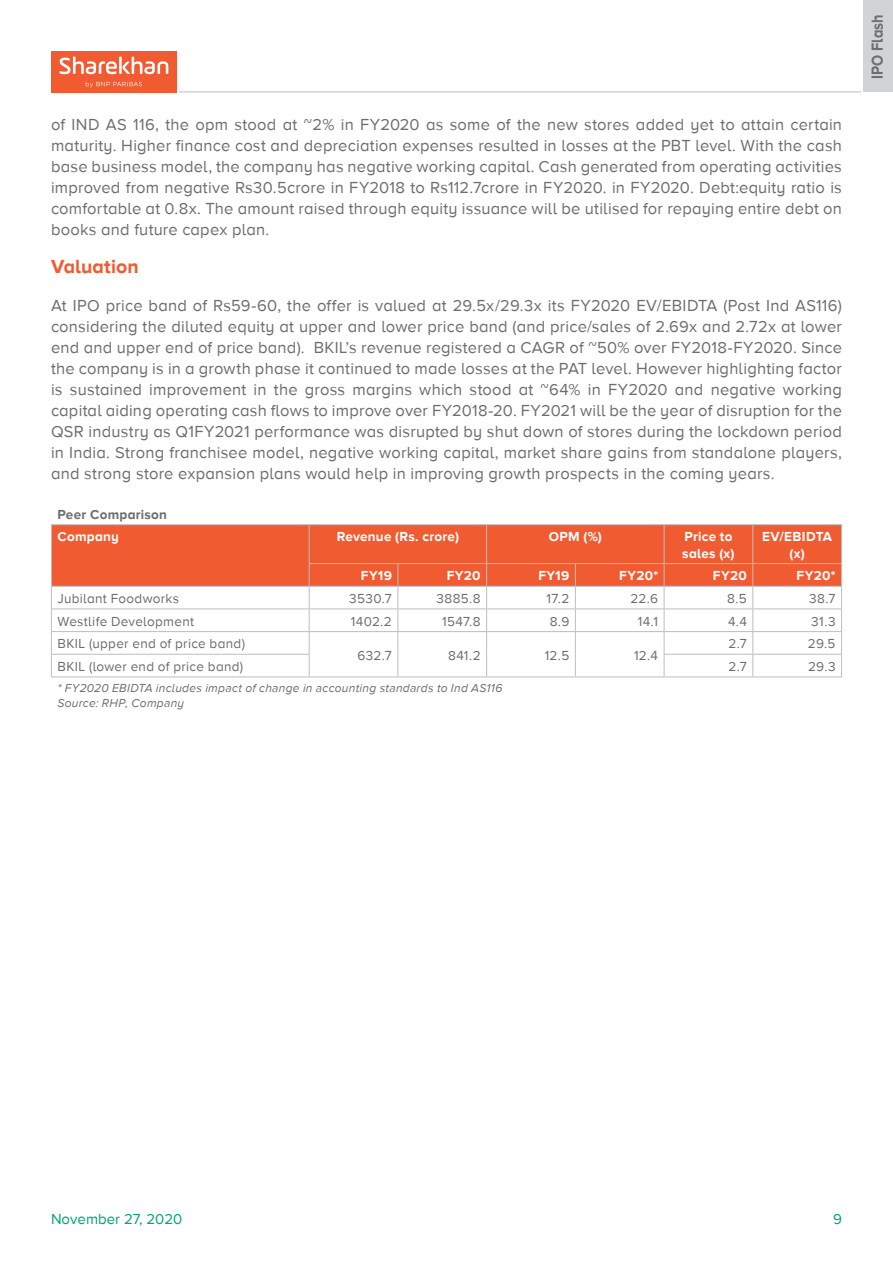
<style>
.page{position:relative;width:893px;height:1263px;background:#fff}
.page>*{position:absolute;margin:0;border:0;box-sizing:border-box;transform-origin:0 0}
.t1{font:700 19.5px "Proxima Nova A";letter-spacing:.005em;color:#f15b31}
.t2{font:16.5px/21px "Proxima Nova A";letter-spacing:.015em;color:#6d6e71;text-align:justify}
.t3{font:700 16.5px "Proxima Nova A";color:#6d6e71;scale:.88 1}
.t4{font:15px "Proxima Nova A";color:#00a76d}
.t5{font:13.5px "Proxima Nova A";letter-spacing:.025em;color:#6d6e71}
.t6{font:700 13.5px/16.2px "Proxima Nova A";letter-spacing:.02em;color:#fff}
.t7{font:700 13.5px "Proxima Nova A";letter-spacing:.02em;color:#6d6e71}
.t8{font:italic 12px/14.4px "Proxima Nova A";letter-spacing:.02em;color:#6d6e71}
</style>
<div class="page">
<hr style="left:179px;top:92px;width:682px;height:1px;background:#bcbec0">
<div style="left:51px;top:51px;width:125px;height:41px;background:#f15b31"></div>
<svg style="left:60px;top:57px;width:108px;height:17px"></svg>
<svg style="left:86px;top:82px;width:56px;height:5px"></svg>
<div style="left:864px;top:0;width:29px;height:92px;background:#d1d3d4"></div>
<div style="left:52px;top:525px;width:789px;height:61px;background:#f15b31"></div>
<hr style="left:51px;top:524px;width:258px;height:1px;background:#bcbec0">
<hr style="left:51px;top:525px;width:1px;height:39px;background:#bcbec0">
<hr style="left:309px;top:524px;width:89px;height:1px;background:#bcbec0">
<hr style="left:309px;top:525px;width:1px;height:38px;background:#bcbec0">
<hr style="left:398px;top:524px;width:89px;height:1px;background:#bcbec0">
<hr style="left:487px;top:524px;width:88px;height:1px;background:#bcbec0">
<hr style="left:486px;top:525px;width:1px;height:38px;background:#bcbec0">
<hr style="left:575px;top:524px;width:89px;height:1px;background:#bcbec0">
<hr style="left:664px;top:524px;width:89px;height:1px;background:#bcbec0">
<hr style="left:664px;top:525px;width:1px;height:38px;background:#bcbec0">
<hr style="left:753px;top:524px;width:89px;height:1px;background:#bcbec0">
<hr style="left:752px;top:525px;width:1px;height:38px;background:#bcbec0">
<hr style="left:841px;top:525px;width:1px;height:38px;background:#bcbec0">
<hr style="left:309px;top:563px;width:89px;height:1px;background:#bcbec0">
<hr style="left:398px;top:563px;width:89px;height:1px;background:#bcbec0">
<hr style="left:487px;top:563px;width:88px;height:1px;background:#bcbec0">
<hr style="left:575px;top:563px;width:89px;height:1px;background:#bcbec0">
<hr style="left:664px;top:563px;width:89px;height:1px;background:#bcbec0">
<hr style="left:753px;top:563px;width:89px;height:1px;background:#bcbec0">
<hr style="left:51px;top:586px;width:258px;height:1px;background:#bcbec0">
<hr style="left:309px;top:586px;width:89px;height:1px;background:#bcbec0">
<hr style="left:398px;top:586px;width:89px;height:1px;background:#bcbec0">
<hr style="left:487px;top:586px;width:88px;height:1px;background:#bcbec0">
<hr style="left:575px;top:586px;width:89px;height:1px;background:#bcbec0">
<hr style="left:664px;top:586px;width:89px;height:1px;background:#bcbec0">
<hr style="left:753px;top:586px;width:89px;height:1px;background:#bcbec0">
<hr style="left:51px;top:608px;width:258px;height:1px;background:#bcbec0">
<hr style="left:309px;top:608px;width:89px;height:1px;background:#bcbec0">
<hr style="left:398px;top:608px;width:89px;height:1px;background:#bcbec0">
<hr style="left:487px;top:608px;width:88px;height:1px;background:#bcbec0">
<hr style="left:575px;top:608px;width:89px;height:1px;background:#bcbec0">
<hr style="left:664px;top:608px;width:89px;height:1px;background:#bcbec0">
<hr style="left:753px;top:608px;width:89px;height:1px;background:#bcbec0">
<hr style="left:51px;top:631px;width:258px;height:1px;background:#bcbec0">
<hr style="left:309px;top:631px;width:89px;height:1px;background:#bcbec0">
<hr style="left:398px;top:631px;width:89px;height:1px;background:#bcbec0">
<hr style="left:487px;top:631px;width:88px;height:1px;background:#bcbec0">
<hr style="left:575px;top:631px;width:89px;height:1px;background:#bcbec0">
<hr style="left:664px;top:631px;width:89px;height:1px;background:#bcbec0">
<hr style="left:753px;top:631px;width:89px;height:1px;background:#bcbec0">
<hr style="left:51px;top:654px;width:259px;height:1px;background:#bcbec0">
<svg style="left:51px;top:564px;width:1px;height:112px"></svg>
<svg style="left:309px;top:564px;width:1px;height:112px"></svg>
<svg style="left:397px;top:564px;width:1px;height:112px"></svg>
<svg style="left:486px;top:564px;width:1px;height:112px"></svg>
<svg style="left:575px;top:564px;width:1px;height:112px"></svg>
<hr style="left:664px;top:654px;width:89px;height:1px;background:#bcbec0">
<svg style="left:664px;top:564px;width:1px;height:112px"></svg>
<hr style="left:753px;top:654px;width:89px;height:1px;background:#bcbec0">
<svg style="left:752px;top:564px;width:1px;height:112px"></svg>
<svg style="left:841px;top:564px;width:1px;height:112px"></svg>
<hr style="left:51px;top:676px;width:258px;height:1px;background:#bcbec0">
<hr style="left:309px;top:676px;width:89px;height:1px;background:#bcbec0">
<hr style="left:398px;top:676px;width:89px;height:1px;background:#bcbec0">
<hr style="left:487px;top:676px;width:88px;height:1px;background:#bcbec0">
<hr style="left:575px;top:676px;width:89px;height:1px;background:#bcbec0">
<hr style="left:664px;top:676px;width:89px;height:1px;background:#bcbec0">
<hr style="left:753px;top:676px;width:89px;height:1px;background:#bcbec0">
<p class="t2" style="left:51px;top:114px;width:792px">of IND AS 116, the opm stood at ~2% in FY2020 as some of the new stores added yet to attain certain maturity. Higher finance cost and depreciation expenses resulted in losses at the PBT level. With the cash base business model, the company has negative working capital. Cash generated from operating activities improved from negative Rs30.5crore in FY2018 to Rs112.7crore in FY2020. in FY2020. Debt:equity ratio is comfortable at 0.8x. The amount raised through equity issuance will be utilised for repaying entire debt on books and future capex plan.</p>
<p class="t1" style="left:51px;top:255px;width:89px">Valuation</p>
<p class="t2" style="left:51px;top:295px;width:792px">At IPO price band of Rs59-60, the offer is valued at 29.5x/29.3x its FY2020 EV/EBIDTA (Post Ind AS116) considering the diluted equity at upper and lower price band (and price/sales of 2.69x and 2.72x at lower end and upper end of price band). BKIL’s revenue registered a CAGR of ~50% over FY2018-FY2020. Since the company is in a growth phase it continued to made losses at the PAT level. However highlighting factor is sustained improvement in the gross margins which stood at ~64% in FY2020 and negative working capital aiding operating cash flows to improve over FY2018-20. FY2021 will be the year of disruption for the QSR industry as Q1FY2021 performance was disrupted by shut down of stores during the lockdown period in India. Strong franchisee model, negative working capital, market share gains from standalone players, and strong store expansion plans would help in improving growth prospects in the coming years.</p>
<p class="t7" style="left:57px;top:506px;width:111px">Peer Comparison</p>
<p class="t6" style="left:57px;top:528px;width:63px">Company</p>
<p class="t6" style="left:337px;top:528px;width:124px">Revenue (Rs. crore)</p>
<p class="t6" style="left:549px;top:528px;width:55px">OPM (%)</p>
<p class="t6" style="left:682px;top:528px;width:54px">Price to sales (x)</p>
<p class="t6" style="left:762px;top:528px;width:71px;text-align:center">EV/EBIDTA (x)</p>
<p class="t6" style="left:361px;top:567px;width:33px">FY19</p>
<p class="t6" style="left:447px;top:567px;width:35px">FY20</p>
<p class="t6" style="left:538px;top:567px;width:33px">FY19</p>
<p class="t6" style="left:619px;top:567px;width:40px">FY20*</p>
<p class="t6" style="left:713px;top:567px;width:35px">FY20</p>
<p class="t6" style="left:797px;top:567px;width:40px">FY20*</p>
<p class="t5" style="left:57px;top:591px;width:123px">Jubilant Foodworks</p>
<p class="t5" style="left:349px;top:591px;width:44px">3530.7</p>
<p class="t5" style="left:436px;top:591px;width:46px">3885.8</p>
<p class="t5" style="left:547px;top:591px;width:24px">17.2</p>
<p class="t5" style="left:630px;top:591px;width:29px">22.6</p>
<p class="t5" style="left:727px;top:591px;width:21px">8.5</p>
<p class="t5" style="left:809px;top:591px;width:28px">38.7</p>
<p class="t5" style="left:57px;top:614px;width:138px">Westlife Development</p>
<p class="t5" style="left:351px;top:614px;width:42px">1402.2</p>
<p class="t5" style="left:442px;top:614px;width:40px">1547.8</p>
<p class="t5" style="left:550px;top:614px;width:21px">8.9</p>
<p class="t5" style="left:638px;top:614px;width:22px">14.1</p>
<p class="t5" style="left:728px;top:614px;width:20px">4.4</p>
<p class="t5" style="left:811px;top:614px;width:26px">31.3</p>
<p class="t5" style="left:57px;top:636px;width:189px">BKIL (upper end of price band)</p>
<p class="t5" style="left:357px;top:647px;width:36px">632.7</p>
<p class="t5" style="left:448px;top:647px;width:34px">841.2</p>
<p class="t5" style="left:545px;top:647px;width:26px">12.5</p>
<p class="t5" style="left:634px;top:647px;width:25px">12.4</p>
<p class="t5" style="left:728px;top:636px;width:20px">2.7</p>
<p class="t5" style="left:808px;top:636px;width:29px">29.5</p>
<p class="t5" style="left:57px;top:659px;width:187px">BKIL (lower end of price band)</p>
<p class="t5" style="left:728px;top:659px;width:20px">2.7</p>
<p class="t5" style="left:808px;top:659px;width:29px">29.3</p>
<p class="t8" style="left:57px;top:681px;width:446px">* FY2020 EBIDTA includes impact of change in accounting standards to Ind AS116<br>Source: RHP, Company</p>
<p class="t3" style="left:868px;top:79px;width:75px;rotate:-90deg">IPO Flash</p>
<p class="t4" style="left:51px;top:1210px;width:133px">November 27, 2020</p>
<p class="t4" style="left:833px;top:1210px;width:10px">9</p>
</div>
